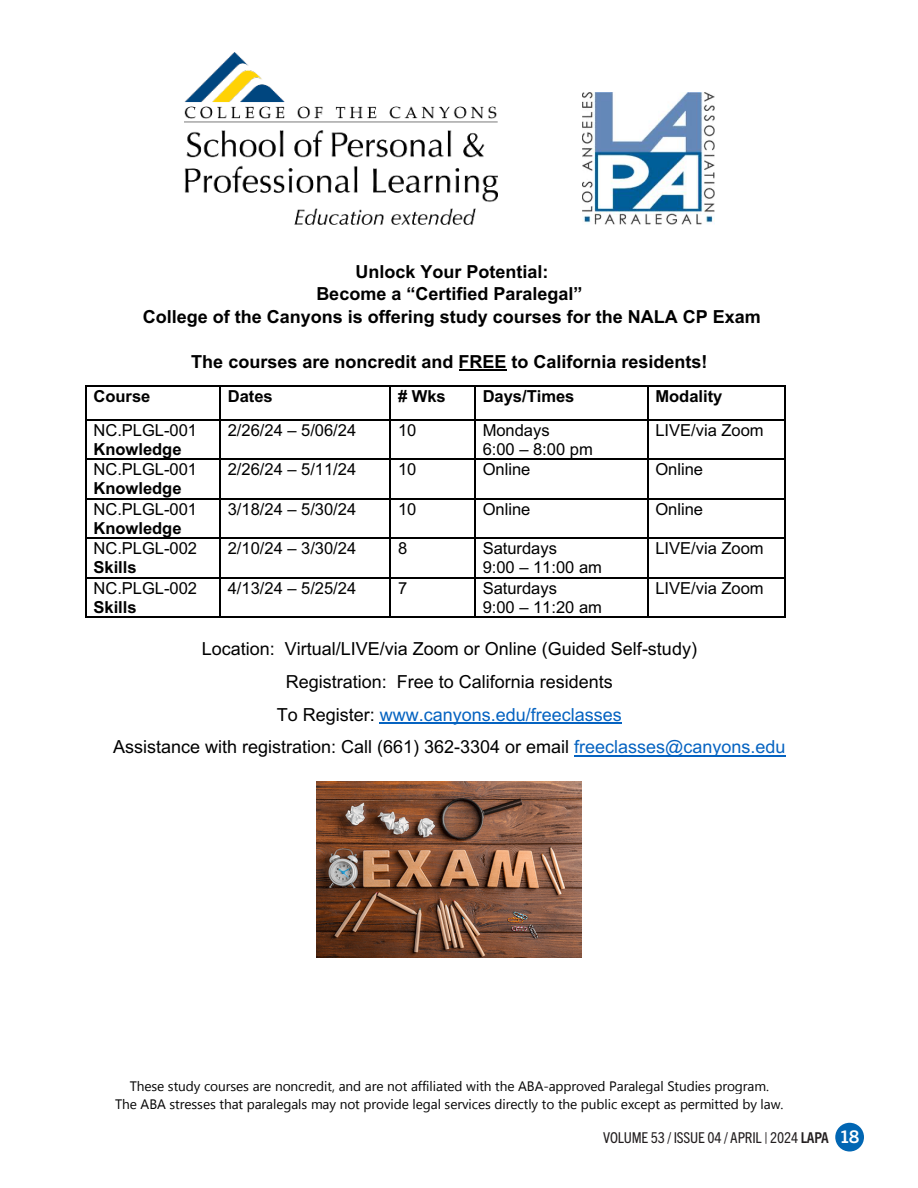
<style>
.page{position:relative;width:918px;height:1188px;background:#fff}
.page>*{position:absolute;margin:0;border:0;box-sizing:border-box;transform-origin:0 0}
.t1{font:18px/32.7px "Arial";color:#000;text-align:center}
.t2{font:700 18px/22.5px "Arial";color:#000;text-align:center}
.t3{font:16.5px/19px "Arial";color:#000}
.t4{font:700 16.5px "Arial";color:#000}
.t5{font:condensed 15px "Trade Gothic Next LT Pro";letter-spacing:-.01em;color:#231f20}
.t6{font:13.65px/18px "Segoe UI Historic";letter-spacing:-.005em;color:#050505;text-align:center}
.s1{font-weight:700}
.s2{color:#0563c1}
.s3{font-weight:700;font-stretch:normal;font-size:17.4px;color:#fff}
</style>
<div class="page">
<div style="left:835px;top:1123px;width:29px;height:29px;background:#0166b3;border-radius:50%"></div>
<hr style="left:459px;top:370px;width:47px;height:1px;background:#000">
<hr style="left:86px;top:385px;width:133px;height:1px;background:#000">
<hr style="left:221px;top:385px;width:168px;height:1px;background:#000">
<hr style="left:391px;top:385px;width:83px;height:1px;background:#000">
<hr style="left:475px;top:385px;width:172px;height:1px;background:#000">
<hr style="left:648px;top:385px;width:137px;height:1px;background:#000">
<hr style="left:85px;top:386px;width:1px;height:33px;background:#000">
<hr style="left:219px;top:386px;width:2px;height:33px;background:#000">
<hr style="left:389px;top:386px;width:2px;height:33px;background:#000">
<hr style="left:474px;top:386px;width:1px;height:33px;background:#000">
<hr style="left:647px;top:386px;width:1px;height:33px;background:#000">
<hr style="left:785px;top:386px;width:1px;height:33px;background:#000">
<hr style="left:86px;top:419px;width:133px;height:1px;background:#000">
<hr style="left:221px;top:419px;width:168px;height:1px;background:#000">
<hr style="left:391px;top:419px;width:83px;height:1px;background:#000">
<hr style="left:475px;top:419px;width:172px;height:1px;background:#000">
<hr style="left:648px;top:419px;width:137px;height:1px;background:#000">
<hr style="left:85px;top:420px;width:1px;height:38px;background:#000">
<hr style="left:219px;top:420px;width:2px;height:38px;background:#000">
<hr style="left:389px;top:420px;width:2px;height:38px;background:#000">
<hr style="left:474px;top:420px;width:1px;height:38px;background:#000">
<hr style="left:647px;top:420px;width:1px;height:38px;background:#000">
<hr style="left:785px;top:420px;width:1px;height:38px;background:#000">
<hr style="left:86px;top:458px;width:133px;height:2px;background:#000">
<hr style="left:221px;top:458px;width:168px;height:2px;background:#000">
<hr style="left:391px;top:458px;width:83px;height:2px;background:#000">
<hr style="left:475px;top:458px;width:172px;height:2px;background:#000">
<hr style="left:648px;top:458px;width:137px;height:2px;background:#000">
<hr style="left:85px;top:460px;width:1px;height:38px;background:#000">
<hr style="left:219px;top:460px;width:2px;height:38px;background:#000">
<hr style="left:389px;top:460px;width:2px;height:38px;background:#000">
<hr style="left:474px;top:460px;width:1px;height:38px;background:#000">
<hr style="left:647px;top:460px;width:1px;height:38px;background:#000">
<hr style="left:785px;top:460px;width:1px;height:38px;background:#000">
<hr style="left:86px;top:498px;width:133px;height:2px;background:#000">
<hr style="left:221px;top:498px;width:168px;height:2px;background:#000">
<hr style="left:391px;top:498px;width:83px;height:2px;background:#000">
<hr style="left:475px;top:498px;width:172px;height:2px;background:#000">
<hr style="left:648px;top:498px;width:137px;height:2px;background:#000">
<hr style="left:85px;top:500px;width:1px;height:37px;background:#000">
<hr style="left:219px;top:500px;width:2px;height:37px;background:#000">
<hr style="left:389px;top:500px;width:2px;height:37px;background:#000">
<hr style="left:474px;top:500px;width:1px;height:37px;background:#000">
<hr style="left:647px;top:500px;width:1px;height:37px;background:#000">
<hr style="left:785px;top:500px;width:1px;height:37px;background:#000">
<hr style="left:86px;top:537px;width:133px;height:2px;background:#000">
<hr style="left:221px;top:537px;width:168px;height:2px;background:#000">
<hr style="left:391px;top:537px;width:83px;height:2px;background:#000">
<hr style="left:475px;top:537px;width:172px;height:2px;background:#000">
<hr style="left:648px;top:537px;width:137px;height:2px;background:#000">
<hr style="left:85px;top:539px;width:1px;height:38px;background:#000">
<hr style="left:219px;top:539px;width:2px;height:38px;background:#000">
<hr style="left:389px;top:539px;width:2px;height:38px;background:#000">
<hr style="left:474px;top:539px;width:1px;height:38px;background:#000">
<hr style="left:647px;top:539px;width:1px;height:38px;background:#000">
<hr style="left:785px;top:539px;width:1px;height:38px;background:#000">
<hr style="left:86px;top:577px;width:133px;height:1px;background:#000">
<hr style="left:221px;top:577px;width:168px;height:1px;background:#000">
<hr style="left:391px;top:577px;width:83px;height:1px;background:#000">
<hr style="left:475px;top:577px;width:172px;height:1px;background:#000">
<hr style="left:648px;top:577px;width:137px;height:1px;background:#000">
<hr style="left:85px;top:578px;width:1px;height:38px;background:#000">
<hr style="left:86px;top:616px;width:133px;height:2px;background:#000">
<hr style="left:219px;top:578px;width:2px;height:38px;background:#000">
<hr style="left:221px;top:616px;width:168px;height:2px;background:#000">
<hr style="left:389px;top:578px;width:2px;height:38px;background:#000">
<hr style="left:391px;top:616px;width:83px;height:2px;background:#000">
<hr style="left:474px;top:578px;width:1px;height:38px;background:#000">
<hr style="left:475px;top:616px;width:172px;height:2px;background:#000">
<hr style="left:647px;top:578px;width:1px;height:38px;background:#000">
<hr style="left:648px;top:616px;width:137px;height:2px;background:#000">
<hr style="left:785px;top:578px;width:1px;height:38px;background:#000">
<hr style="left:380px;top:723px;width:242px;height:1px;background:#0563c1">
<hr style="left:574px;top:755px;width:212px;height:2px;background:#0563c1">
<img style="left:184px;top:52px;width:314px;height:173px">
<img style="left:583px;top:93px;width:131px;height:132px">
<img style="left:316px;top:781px;width:265px;height:177px">
<p class="t2" style="left:143px;top:261px;width:620px">Unlock Your Potential:<br>Become a “Certified Paralegal”<br>College of the Canyons is offering study courses for the NALA CP Exam</p>
<p class="t2" style="left:191px;top:350px;width:518px">The courses are noncredit and FREE to California residents!</p>
<p class="t4" style="left:94px;top:385px;width:58px">Course</p>
<p class="t4" style="left:228px;top:385px;width:46px">Dates</p>
<p class="t4" style="left:398px;top:385px;width:49px"># Wks</p>
<p class="t4" style="left:483px;top:385px;width:93px">Days/Times</p>
<p class="t4" style="left:655px;top:385px;width:68px">Modality</p>
<p class="t3" style="left:94px;top:420px;width:105px">NC.PLGL-001<br><span class="s1">Knowledge</span></p>
<p class="t3" style="left:228px;top:421px;width:130px">2/26/24 – 5/06/24</p>
<p class="t3" style="left:398px;top:421px;width:20px">10</p>
<p class="t3" style="left:483px;top:420px;width:112px">Mondays<br>6:00 – 8:00 pm</p>
<p class="t3" style="left:655px;top:421px;width:110px">LIVE/via Zoom</p>
<p class="t3" style="left:94px;top:460px;width:105px">NC.PLGL-001<br><span class="s1">Knowledge</span></p>
<p class="t3" style="left:228px;top:460px;width:130px">2/26/24 – 5/11/24</p>
<p class="t3" style="left:398px;top:460px;width:20px">10</p>
<p class="t3" style="left:483px;top:460px;width:49px">Online</p>
<p class="t3" style="left:655px;top:460px;width:49px">Online</p>
<p class="t3" style="left:94px;top:499px;width:105px">NC.PLGL-001<br><span class="s1">Knowledge</span></p>
<p class="t3" style="left:228px;top:500px;width:130px">3/18/24 – 5/30/24</p>
<p class="t3" style="left:398px;top:500px;width:20px">10</p>
<p class="t3" style="left:483px;top:499px;width:49px">Online</p>
<p class="t3" style="left:655px;top:500px;width:49px">Online</p>
<p class="t3" style="left:94px;top:539px;width:105px">NC.PLGL-002<br><span class="s1">Skills</span></p>
<p class="t3" style="left:228px;top:539px;width:130px">2/10/24 – 3/30/24</p>
<p class="t3" style="left:398px;top:539px;width:11px">8</p>
<p class="t3" style="left:483px;top:539px;width:121px">Saturdays<br>9:00 – 11:00 am</p>
<p class="t3" style="left:655px;top:539px;width:110px">LIVE/via Zoom</p>
<p class="t3" style="left:94px;top:579px;width:105px">NC.PLGL-002<br><span class="s1">Skills</span></p>
<p class="t3" style="left:228px;top:578px;width:130px">4/13/24 – 5/25/24</p>
<p class="t3" style="left:398px;top:578px;width:11px">7</p>
<p class="t3" style="left:483px;top:579px;width:121px">Saturdays<br>9:00 – 11:20 am</p>
<p class="t3" style="left:655px;top:578px;width:110px">LIVE/via Zoom</p>
<p class="t1" style="left:113px;top:633px;width:674px">Location: Virtual/LIVE/via Zoom or Online (Guided Self-study)<br>Registration: Free to California residents<br>To Register: <span class="s2">www.canyons.edu/freeclasses<br></span>Assistance with registration: Call (661) 362-3304 or email <span class="s2">freeclasses@canyons.edu</span></p>
<p class="t6" style="left:115px;top:1077px;width:670px">These study courses are noncredit, and are not affiliated with the ABA-approved Paralegal Studies program.<br>The ABA stresses that paralegals may not provide legal services directly to the public except as permitted by law.</p>
<p class="t5" style="left:603px;top:1128px;width:258px">VOLUME 53 / ISSUE 04 / APRIL | 2024 <span class="s1">LAPA</span> <span class="s3">18</span></p>
</div>
